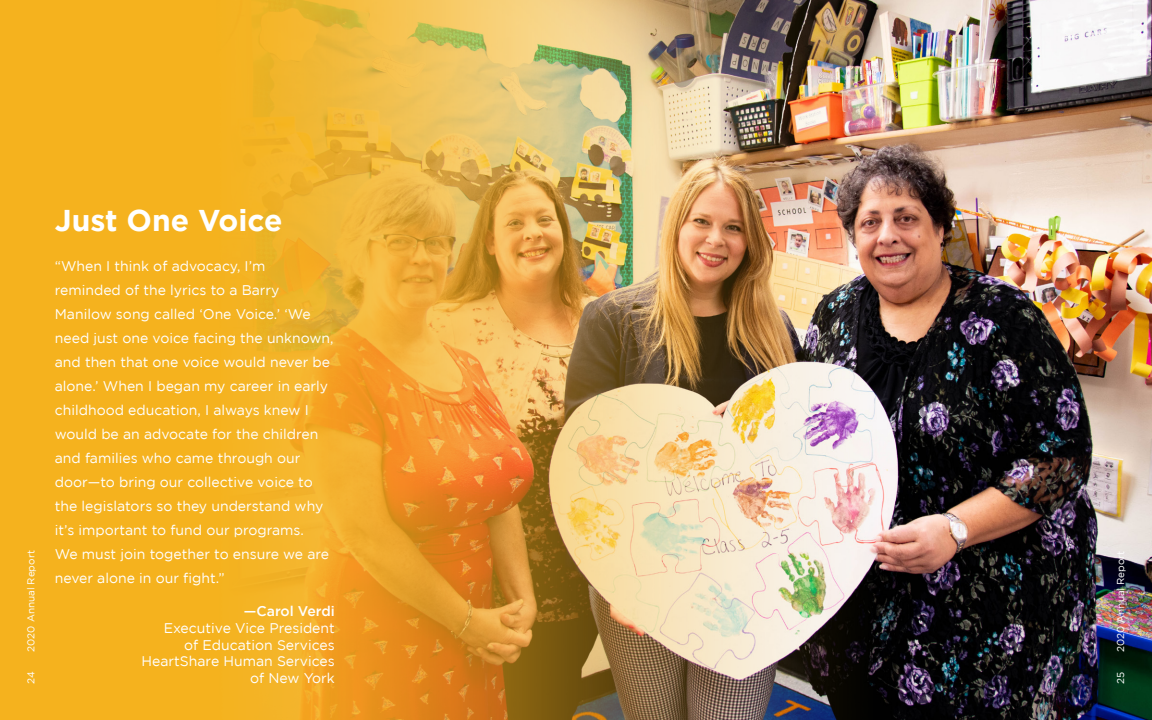
<style>
.page{position:relative;width:1152px;height:720px;background:#fff}
.page>*{position:absolute;margin:0;border:0;box-sizing:border-box;transform-origin:0 0}
.t1{font:700 30px "Gotham";color:#fff}
.t2{font:14px/24px "Gotham";color:#fff}
.t3{font:500 14px "Gotham";color:#fff}
.t4{font:10px "Gotham";color:#fff}
</style>
<div class="page">
<img style="left:1107px;top:0;width:45px;height:720px">
<img style="left:0;top:0;width:1107px;height:720px">
<p class="t4" style="left:25px;top:652px;width:103px;rotate:-90deg">2020 Annual Report</p>
<p class="t1" style="left:55px;top:203px;width:229px">Just One Voice</p>
<p class="t2" style="left:55px;top:254px;width:280px">“When I think of advocacy, I’m reminded of the lyrics to a Barry Manilow song called ‘One Voice.’ ‘We need just one voice facing the unknown, and then that one voice would never be alone.’ When I began my career in early childhood education, I always knew I would be an advocate for the children and families who came through our door—to bring our collective voice to the legislators so they understand why it’s important to fund our programs.<br>We must join together to ensure we are never alone in our fight.”</p>
<p class="t3" style="left:244px;top:603px;width:92px">—Carol Verdi</p>
<p class="t2" style="left:164px;top:616px;width:173px">Executive Vice President</p>
<p class="t2" style="left:184px;top:632px;width:152px">of Education Services</p>
<p class="t2" style="left:142px;top:649px;width:195px">HeartShare Human Services</p>
<p class="t4" style="left:25px;top:684px;width:14px;rotate:-90deg">24</p>
<p class="t2" style="left:250px;top:666px;width:86px">of New York</p>
<p class="t4" style="left:1115px;top:652px;width:103px;rotate:-90deg">2020 Annual Report</p>
<p class="t4" style="left:1115px;top:684px;width:14px;rotate:-90deg">25</p>
</div>
